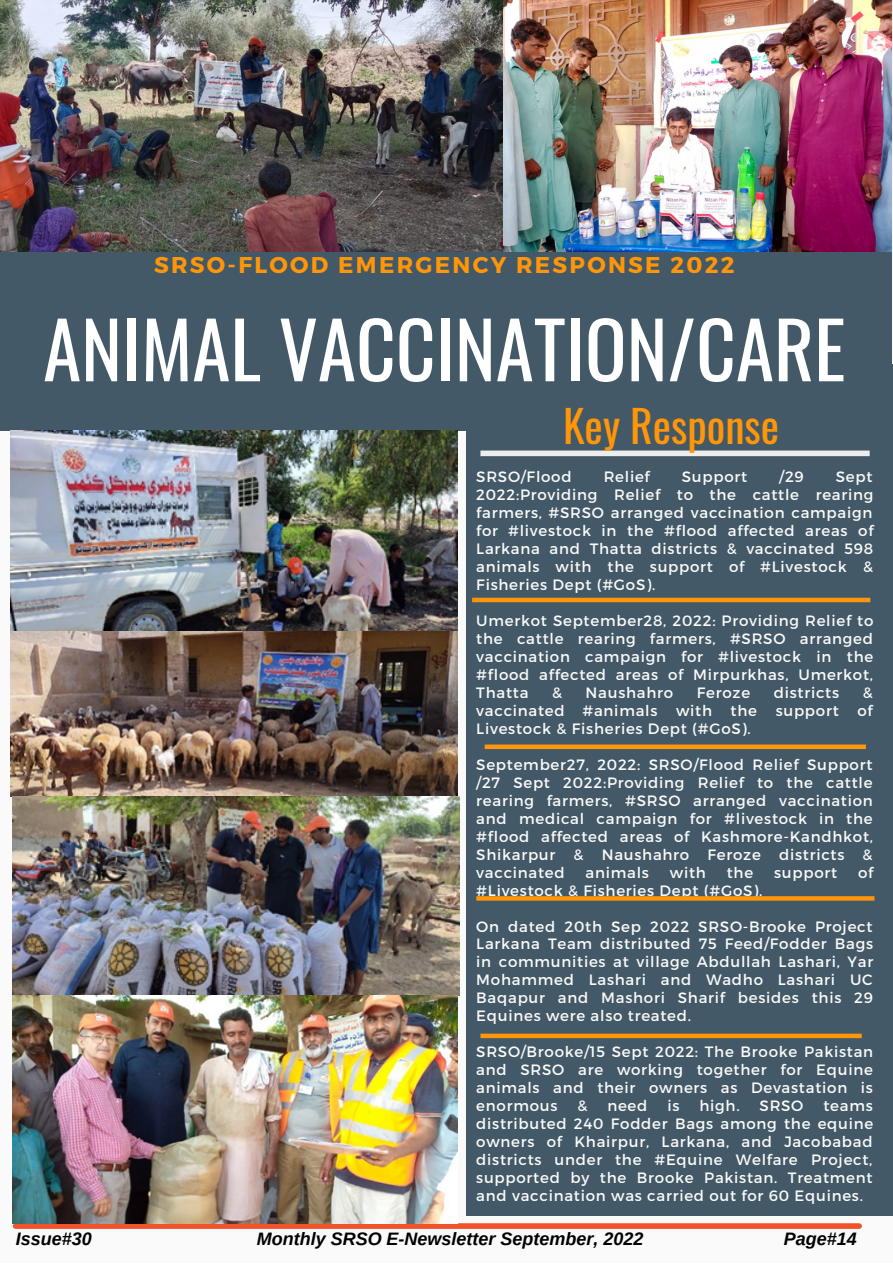
<style>
.page{position:relative;width:893px;height:1264px;background:#fff}
.page>*{position:absolute;margin:0;border:0;box-sizing:border-box;transform-origin:0 0}
.t1{font:77.4px "Oswald";color:#fff}
.t2{font:43.65px "Oswald";color:#ff9508}
.t3{font:700 22.8px "Montserrat";letter-spacing:.1em;color:#ff9508}
.t4{font:italic 700 18px "Arimo";color:#000}
.t5{font:15px/18px "Montserrat";letter-spacing:.05em;color:#fafafa;text-align:justify}
</style>
<div class="page">
<div style="left:0;top:0;width:892px;height:1262px;background:#fafafa"></div>
<div style="left:466px;top:364px;width:426px;height:851px;background:#435967"></div>
<div style="left:0;top:252px;width:891px;height:178px;background:#435967"></div>
<div style="left:16px;top:1223px;width:843px;height:5px;background:#f0522a"></div>
<div style="left:480px;top:450px;width:389px;height:6px;background:#ededed"></div>
<img style="left:11px;top:430px;width:446px;height:366px">
<img style="left:13px;top:796px;width:446px;height:199px">
<img style="left:13px;top:995px;width:444px;height:227px">
<div style="left:484px;top:744px;width:381px;height:5px;background:#ff9508"></div>
<svg style="left:476px;top:896px;width:398px;height:4px;background:#f6920c"></svg>
<div style="left:480px;top:1033px;width:381px;height:5px;background:#ff9508"></div>
<img style="left:0;top:0;width:891px;height:252px">
<div style="left:472px;top:597px;width:398px;height:5px;background:#ff9508"></div>
<h3 class="t3" style="left:154px;top:250px;width:582px">SRSO-FLOOD EMERGENCY RESPONSE 2022</h3>
<h1 class="t1" style="left:43px;top:289px;width:804px">ANIMAL VACCINATION/CARE</h1>
<h2 class="t2" style="left:563px;top:392px;width:217px">Key Response</h2>
<p class="t5" style="left:476px;top:466px;width:97px">SRSO/Flood</p>
<p class="t5" style="left:603px;top:466px;width:48px">Relief</p>
<p class="t5" style="left:681px;top:466px;width:67px">Support</p>
<p class="t5" style="left:779px;top:466px;width:26px">/29</p>
<p class="t5" style="left:476px;top:466px;width:398px;text-indent:359px">Sept 2022:Providing Relief to the cattle rearing farmers, #SRSO arranged vaccination campaign for #livestock in the #flood affected areas of Larkana and Thatta districts &amp; vaccinated 598 animals with the support of #Livestock &amp; Fisheries Dept (#GoS).</p>
<p class="t5" style="left:476px;top:610px;width:398px">Umerkot September28, 2022: Providing Relief to the cattle rearing farmers, #SRSO arranged vaccination campaign for #livestock in the #flood affected areas of Mirpurkhas, Umerkot, Thatta</p>
<p class="t5" style="left:552px;top:682px;width:11px">&amp;</p>
<p class="t5" style="left:585px;top:682px;width:89px">Naushahro</p>
<p class="t5" style="left:696px;top:682px;width:55px">Feroze</p>
<p class="t5" style="left:773px;top:682px;width:67px">districts</p>
<p class="t5" style="left:476px;top:682px;width:398px;text-indent:386px">&amp; vaccinated #animals with the support of Livestock &amp; Fisheries Dept (#GoS).</p>
<p class="t5" style="left:476px;top:754px;width:398px">September27, 2022: SRSO/Flood Relief Support /27 Sept 2022:Providing Relief to the cattle rearing farmers, #SRSO arranged vaccination and medical campaign for #livestock in the #flood affected areas of Kashmore-Kandhkot, Shikarpur &amp; Naushahro Feroze districts &amp; vaccinated</p>
<p class="t5" style="left:585px;top:862px;width:65px">animals</p>
<p class="t5" style="left:669px;top:862px;width:38px">with</p>
<p class="t5" style="left:726px;top:862px;width:28px">the</p>
<p class="t5" style="left:774px;top:862px;width:65px">support</p>
<p class="t5" style="left:858px;top:862px;width:17px">of</p>
<p class="t5" style="left:476px;top:880px;width:287px">#Livestock &amp; Fisheries Dept (#GoS).</p>
<p class="t5" style="left:476px;top:916px;width:398px">On dated 20th Sep 2022 SRSO-Brooke Project Larkana Team distributed 75 Feed/Fodder Bags in communities at village Abdullah Lashari, Yar Mohammed Lashari and Wadho Lashari UC Baqapur and Mashori Sharif besides this 29<br>Equines were also treated.</p>
<p class="t5" style="left:476px;top:1042px;width:398px">SRSO/Brooke/15 Sept 2022: The Brooke Pakistan and SRSO are working together for Equine animals and their owners as Devastation is enormous</p>
<p class="t5" style="left:577px;top:1096px;width:11px">&amp;</p>
<p class="t5" style="left:607px;top:1096px;width:42px">need</p>
<p class="t5" style="left:667px;top:1096px;width:14px">is</p>
<p class="t5" style="left:699px;top:1096px;width:42px">high.</p>
<p class="t5" style="left:759px;top:1096px;width:45px">SRSO</p>
<p class="t5" style="left:476px;top:1096px;width:398px;text-indent:347px">teams distributed 240 Fodder Bags among the equine owners of Khairpur, Larkana, and Jacobabad districts under the #Equine Welfare Project, supported by the Brooke Pakistan. Treatment and vaccination was carried out for 60 Equines.</p>
<p class="t4" style="left:16px;top:1228px;width:77px">Issue#30</p>
<p class="t4" style="left:257px;top:1228px;width:388px">Monthly SRSO E-Newsletter September, 2022</p>
<p class="t4" style="left:783px;top:1228px;width:74px">Page#14</p>
</div>
